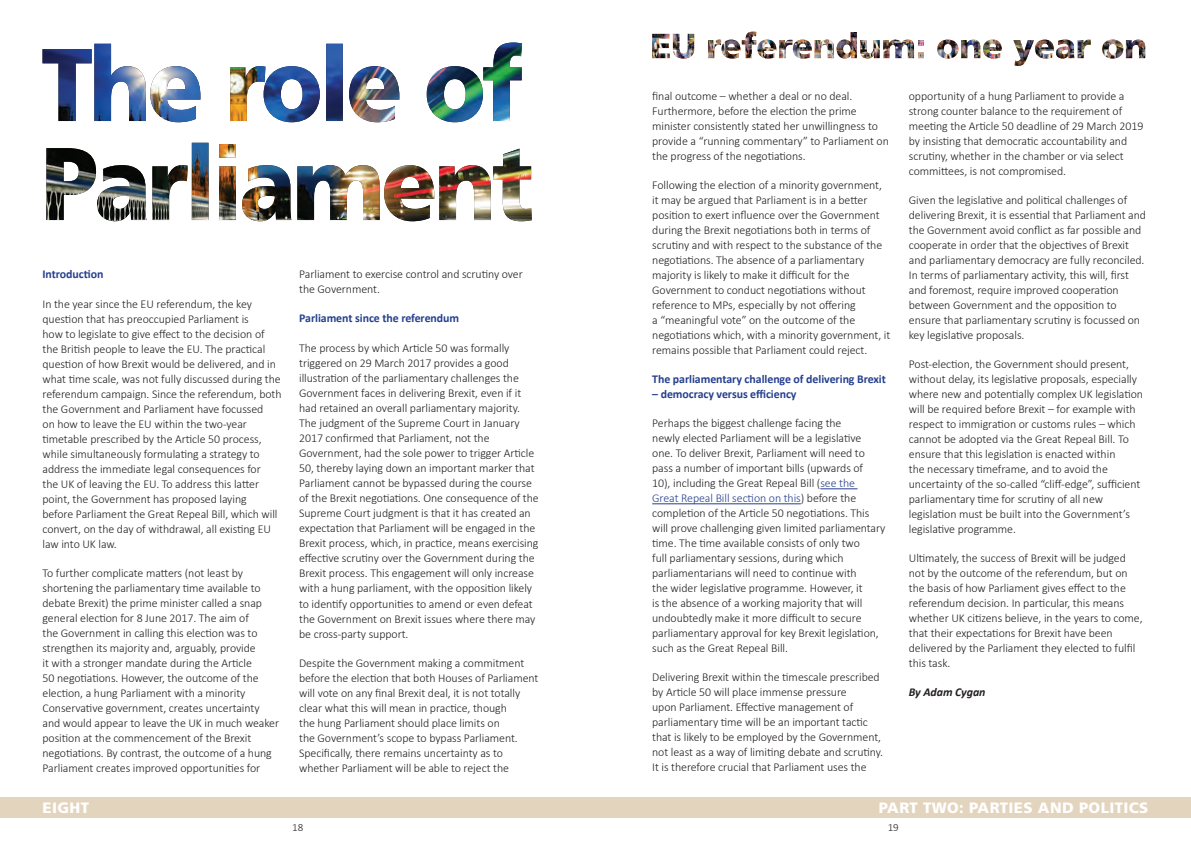
<style>
.page{position:relative;width:1191px;height:842px;background:#fff}
.page>*{position:absolute;margin:0;border:0;box-sizing:border-box;transform-origin:0 0}
.t1{font:900 15px "Frutiger";letter-spacing:.025em;color:#fff}
.t2{font:300 12px/15px "Calibri";letter-spacing:-.005em;color:#231f20}
.t3{font:700 12px "Calibri";letter-spacing:-.005em;color:#253f8e}
.t4{font:italic 700 12px "Calibri";letter-spacing:-.005em;color:#231f20}
.t5{font:300 11px "Calibri";color:#231f20}
.s1{color:#253f8e}
</style>
<div class="page">
<div style="left:0;top:797px;width:1191px;height:20px;background:#e3d4bd"></div>
<img style="left:652px;top:32px;width:272px;height:27px">
<img style="left:937px;top:40px;width:208px;height:26px">
<hr style="left:820px;top:488px;width:37px;height:1px;background:#253f8e">
<hr style="left:652px;top:503px;width:149px;height:1px;background:#253f8e">
<img style="left:46px;top:143px;width:486px;height:78px">
<img style="left:43px;top:43px;width:479px;height:79px">
<p class="t3" style="left:43px;top:267px;width:62px">Introduction</p>
<p class="t2" style="left:43px;top:295px;width:241px">In the year since the EU referendum, the key question that has preoccupied Parliament is<br>how to legislate to give effect to the decision of the British people to leave the EU. The practical question of how Brexit would be delivered, and in what time scale, was not fully discussed during the referendum campaign. Since the referendum, both the Government and Parliament have focussed<br>on how to leave the EU within the two-year timetable prescribed by the Article 50 process, while simultaneously formulating a strategy to address the immediate legal consequences for<br>the UK of leaving the EU. To address this latter point, the Government has proposed laying<br>before Parliament the Great Repeal Bill, which will convert, on the day of withdrawal, all existing EU law into UK law.</p>
<p class="t2" style="left:43px;top:565px;width:238px">To further complicate matters (not least by shortening the parliamentary time available to debate Brexit) the prime minister called a snap general election for 8 June 2017. The aim of<br>the Government in calling this election was to strengthen its majority and, arguably, provide<br>it with a stronger mandate during the Article<br>50 negotiations. However, the outcome of the election, a hung Parliament with a minority Conservative government, creates uncertainty and would appear to leave the UK in much weaker position at the commencement of the Brexit negotiations. By contrast, the outcome of a hung Parliament creates improved opportunities for</p>
<p class="t1" style="left:43px;top:798px;width:48px">EIGHT</p>
<p class="t2" style="left:299px;top:266px;width:225px">Parliament to exercise control and scrutiny over the Government.</p>
<p class="t3" style="left:299px;top:311px;width:162px">Parliament since the referendum</p>
<p class="t2" style="left:299px;top:340px;width:241px">The process by which Article 50 was formally triggered on 29 March 2017 provides a good illustration of the parliamentary challenges the Government faces in delivering Brexit, even if it had retained an overall parliamentary majority.<br>The judgment of the Supreme Court in January 2017 confirmed that Parliament, not the Government, had the sole power to trigger Article 50, thereby laying down an important marker that Parliament cannot be bypassed during the course of the Brexit negotiations. One consequence of the Supreme Court judgment is that it has created an expectation that Parliament will be engaged in the Brexit process, which, in practice, means exercising effective scrutiny over the Government during the Brexit process. This engagement will only increase with a hung parliament, with the opposition likely to identify opportunities to amend or even defeat the Government on Brexit issues where there may be cross-party support.</p>
<p class="t2" style="left:299px;top:655px;width:241px">Despite the Government making a commitment before the election that both Houses of Parliament will vote on any final Brexit deal, it is not totally clear what this will mean in practice, though<br>the hung Parliament should place limits on<br>the Government’s scope to bypass Parliament.<br>Specifically, there remains uncertainty as to whether Parliament will be able to reject the</p>
<p class="t2" style="left:652px;top:88px;width:238px">final outcome – whether a deal or no deal.<br>Furthermore, before the election the prime minister consistently stated her unwillingness to provide a “running commentary” to Parliament on the progress of the negotiations.</p>
<p class="t2" style="left:652px;top:177px;width:240px">Following the election of a minority government, it may be argued that Parliament is in a better position to exert influence over the Government during the Brexit negotiations both in terms of scrutiny and with respect to the substance of the negotiations. The absence of a parliamentary majority is likely to make it difficult for the Government to conduct negotiations without reference to MPs, especially by not offering<br>a “meaningful vote” on the outcome of the negotiations which, with a minority government, it remains possible that Parliament could reject.</p>
<p class="t3" style="left:652px;top:371px;width:235px">The parliamentary challenge of delivering Brexit</p>
<p class="t3" style="left:652px;top:386px;width:146px">– democracy versus efficiency</p>
<p class="t2" style="left:652px;top:415px;width:235px">Perhaps the biggest challenge facing the<br>newly elected Parliament will be a legislative<br>one. To deliver Brexit, Parliament will need to pass a number of important bills (upwards of<br>10), including the Great Repeal Bill (<span class="s1">see the<br>Great Repeal Bill section on this</span>) before the completion of the Article 50 negotiations. This will prove challenging given limited parliamentary time. The time available consists of only two<br>full parliamentary sessions, during which parliamentarians will need to continue with<br>the wider legislative programme. However, it<br>is the absence of a working majority that will undoubtedly make it more difficult to secure parliamentary approval for key Brexit legislation, such as the Great Repeal Bill.</p>
<p class="t2" style="left:652px;top:669px;width:232px">Delivering Brexit within the timescale prescribed by Article 50 will place immense pressure<br>upon Parliament. Effective management of parliamentary time will be an important tactic that is likely to be employed by the Government, not least as a way of limiting debate and scrutiny.<br>It is therefore crucial that Parliament uses the</p>
<p class="t2" style="left:909px;top:88px;width:236px">opportunity of a hung Parliament to provide a strong counter balance to the requirement of meeting the Article 50 deadline of 29 March 2019 by insisting that democratic accountability and scrutiny, whether in the chamber or via select committees, is not compromised.</p>
<p class="t2" style="left:909px;top:192px;width:239px">Given the legislative and political challenges of delivering Brexit, it is essential that Parliament and the Government avoid conflict as far possible and cooperate in order that the objectives of Brexit and parliamentary democracy are fully reconciled.<br>In terms of parliamentary activity, this will, first and foremost, require improved cooperation between Government and the opposition to ensure that parliamentary scrutiny is focussed on key legislative proposals.</p>
<p class="t2" style="left:909px;top:356px;width:236px">Post-election, the Government should present, without delay, its legislative proposals, especially where new and potentially complex UK legislation will be required before Brexit – for example with respect to immigration or customs rules – which cannot be adopted via the Great Repeal Bill. To ensure that this legislation is enacted within<br>the necessary timeframe, and to avoid the uncertainty of the so-called “cliff-edge”, sufficient parliamentary time for scrutiny of all new legislation must be built into the Government’s legislative programme.</p>
<p class="t2" style="left:909px;top:550px;width:235px">Ultimately, the success of Brexit will be judged not by the outcome of the referendum, but on the basis of how Parliament gives effect to the referendum decision. In particular, this means whether UK citizens believe, in the years to come, that their expectations for Brexit have been delivered by the Parliament they elected to fulfil this task.</p>
<p class="t4" style="left:909px;top:685px;width:78px">By Adam Cygan</p>
<p class="t1" style="left:879px;top:798px;width:271px">PART TWO: PARTIES AND POLITICS</p>
<p class="t5" style="left:292px;top:821px;width:13px">18</p>
<p class="t5" style="left:887px;top:821px;width:13px">19</p>
</div>
